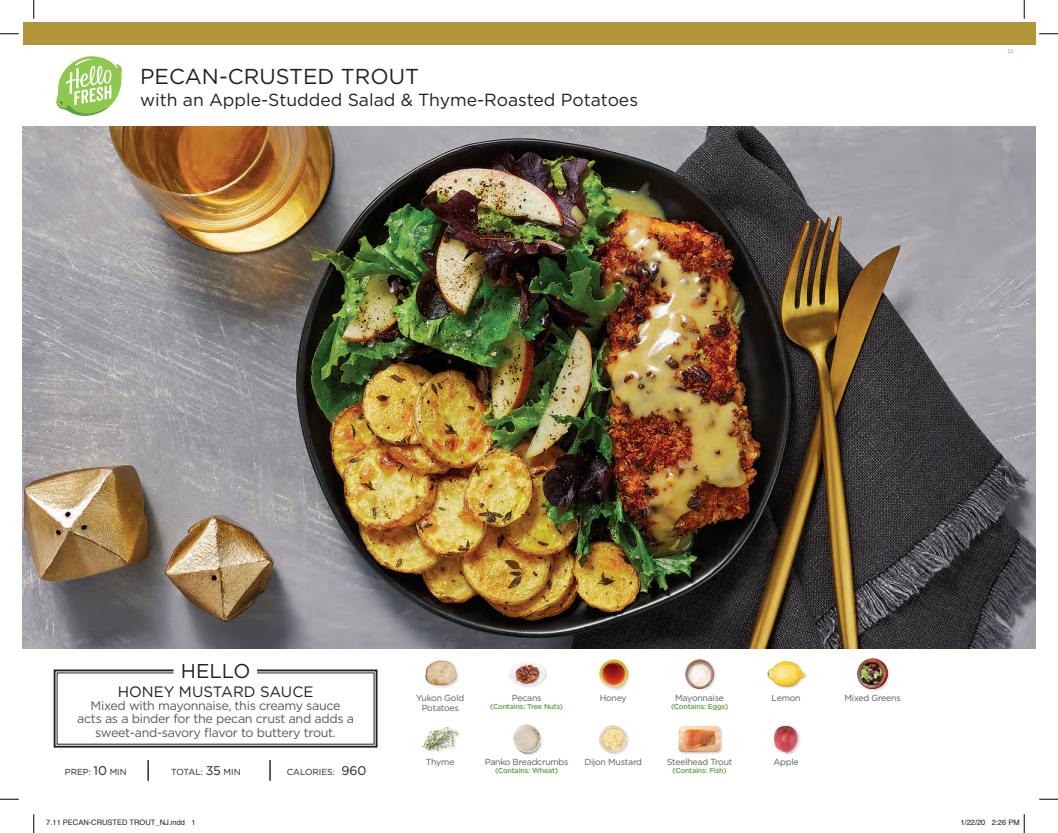
<style>
.page{position:relative;width:1058px;height:833px;background:#fff}
.page>*{position:absolute;margin:0;border:0;box-sizing:border-box;transform-origin:0 0}
.t1{font:21.5px "Gotham";color:#231f20}
.t2{font:20px "Gotham";color:#231f20}
.t3{font:17.5px "Gotham";color:#231f20}
.t4{font:15px "Gotham";color:#231f20}
.t5{font:12.5px/13.8px "Gotham";letter-spacing:-.025em;color:#57585a;text-align:center}
.t6{font:8.75px/10px "Gotham";letter-spacing:-.025em;color:#57585a;text-align:center}
.t7{font:8.75px "Gotham";color:#231f20}
.t8{font:8.75px "Gotham";letter-spacing:-.025em;color:#231f20}
.t9{font:7.5px "Helvetica";color:#231f20}
.t10{font:500 7.25px "Gotham";letter-spacing:-.025em;color:#5e9f43}
.t11{font:6.25px "Source Sans Pro";color:#b19539}
.s1{font-size:12.5px}
</style>
<div class="page">
<div style="left:23px;top:23px;width:1012px;height:22px;background:#b19539"></div>
<svg style="left:53px;top:669px;width:325px;height:79px"></svg>
<hr style="left:147px;top:760px;width:2px;height:20px;background:#231f20">
<hr style="left:269px;top:760px;width:2px;height:20px;background:#231f20">
<img style="left:422px;top:726px;width:36px;height:25px">
<img style="left:425px;top:660px;width:34px;height:28px">
<div style="left:599px;top:724px;width:31px;height:32px;background:#231f20;opacity:.2"></div>
<img style="left:600px;top:725px;width:26px;height:27px">
<div style="left:598px;top:659px;width:33px;height:32px;background:#231f20;opacity:.2"></div>
<img style="left:599px;top:659px;width:28px;height:28px">
<div style="left:512px;top:724px;width:32px;height:33px;background:#231f20;opacity:.2"></div>
<img style="left:513px;top:724px;width:27px;height:29px">
<div style="left:508px;top:661px;width:40px;height:27px;background:#231f20;opacity:.2"></div>
<img style="left:508px;top:662px;width:37px;height:23px">
<div style="left:678px;top:725px;width:46px;height:30px;background:#231f20;opacity:.2"></div>
<img style="left:678px;top:725px;width:42px;height:30px">
<div style="left:684px;top:658px;width:33px;height:33px;background:#231f20;opacity:.2"></div>
<img style="left:685px;top:659px;width:29px;height:29px">
<div style="left:773px;top:724px;width:28px;height:32px;background:#231f20;opacity:.2"></div>
<img style="left:773px;top:724px;width:27px;height:29px">
<div style="left:767px;top:660px;width:41px;height:30px;background:#231f20;opacity:.2"></div>
<img style="left:768px;top:661px;width:36px;height:25px">
<div style="left:856px;top:658px;width:35px;height:34px;background:#231f20;opacity:.2"></div>
<img style="left:857px;top:658px;width:30px;height:31px">
<svg style="left:56px;top:56px;width:66px;height:60px"></svg>
<svg style="left:0;top:33px;width:19px;height:2px"></svg>
<svg style="left:1039px;top:33px;width:19px;height:2px"></svg>
<svg style="left:0;top:798px;width:19px;height:2px"></svg>
<svg style="left:1039px;top:798px;width:19px;height:2px"></svg>
<svg style="left:33px;top:0;width:2px;height:19px"></svg>
<svg style="left:33px;top:814px;width:2px;height:19px"></svg>
<svg style="left:1023px;top:0;width:2px;height:19px"></svg>
<svg style="left:1023px;top:814px;width:2px;height:19px"></svg>
<img style="left:23px;top:127px;width:1012px;height:521px">
<h1 class="t1" style="left:140px;top:65px;width:280px">PECAN-CRUSTED TROUT</h1>
<h3 class="t3" style="left:140px;top:90px;width:499px">with an Apple-Studded Salad &amp; Thyme-Roasted Potatoes</h3>
<p class="t11" style="left:1007px;top:47px;width:8px">11</p>
<h2 class="t2" style="left:181px;top:660px;width:71px">HELLO</h2>
<p class="t4" style="left:118px;top:683px;width:197px">HONEY MUSTARD SAUCE</p>
<p class="t5" style="left:77px;top:698px;width:278px">Mixed with mayonnaise, this creamy sauce acts as a binder for the pecan crust and adds a sweet-and-savory flavor to buttery trout.</p>
<p class="t7" style="left:65px;top:767px;width:63px">PREP: <span class="s1">10</span> MIN</p>
<p class="t8" style="left:171px;top:767px;width:71px">TOTAL: <span class="s1">35</span> MIN</p>
<p class="t7" style="left:287px;top:767px;width:81px">CALORIES: <span class="s1">960</span></p>
<p class="t6" style="left:416px;top:693px;width:50px">Yukon Gold<br>Potatoes</p>
<p class="t6" style="left:512px;top:693px;width:31px">Pecans</p>
<p class="t6" style="left:599px;top:693px;width:28px">Honey</p>
<p class="t6" style="left:844px;top:693px;width:58px">Mixed Greens</p>
<p class="t6" style="left:675px;top:693px;width:50px">Mayonnaise</p>
<p class="t6" style="left:771px;top:693px;width:30px">Lemon</p>
<p class="t10" style="left:671px;top:702px;width:59px">(Contains: Eggs)</p>
<p class="t10" style="left:490px;top:702px;width:74px">(Contains: Tree Nuts)</p>
<p class="t6" style="left:426px;top:756px;width:30px">Thyme</p>
<p class="t6" style="left:485px;top:756px;width:85px">Panko Breadcrumbs</p>
<p class="t6" style="left:584px;top:756px;width:59px">Dijon Mustard</p>
<p class="t10" style="left:495px;top:765px;width:64px">(Contains: Wheat)</p>
<p class="t6" style="left:667px;top:756px;width:67px">Steelhead Trout</p>
<p class="t6" style="left:773px;top:756px;width:27px">Apple</p>
<p class="t10" style="left:672px;top:765px;width:56px">(Contains: Fish)</p>
<p class="t9" style="left:46px;top:817px;width:151px">7.11 PECAN-CRUSTED TROUT_NJ.indd 1</p>
<p class="t9" style="left:960px;top:817px;width:61px">1/22/20 2:26 PM</p>
</div>
